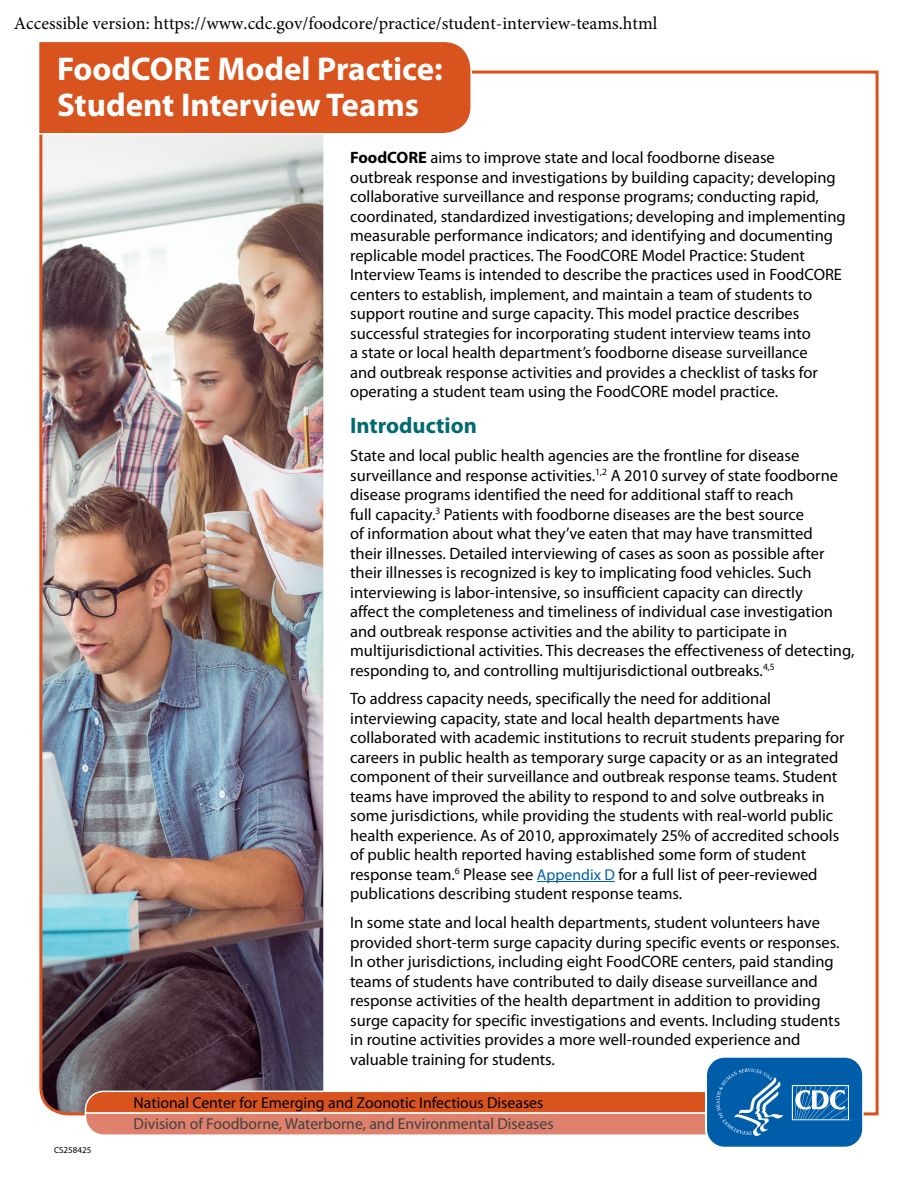
<style>
.page{position:relative;width:918px;height:1188px;background:#fff}
.page>*{position:absolute;margin:0;border:0;box-sizing:border-box;transform-origin:0 0}
.H__Title{font:700 33px/36px "Myriad Pro";color:#fff}
.t1{font:700 22.5px "Myriad Pro";color:#006a71}
.t2{font:18px "Minion Pro";color:#000}
.t3{font:16.5px/19.5px "Myriad Pro";color:#000}
.t4{font:15.75px/21.9px "Myriad Pro";color:#414042}
.t5{font:9px "Myriad Pro";color:#000}
.s1{font-weight:700}
.s2{font-size:15.75px;color:#005daa}
.s3{color:#000}
</style>
<div class="page">
<img style="left:39px;top:70px;width:840px;height:1046px">
<div style="left:39px;top:42px;width:434px;height:93px;background:#d9531e"></div>
<svg style="left:84px;top:1055px;width:780px;height:92px"></svg>
<hr style="left:537px;top:881px;width:78px;height:1px;background:#005daa">
<p class="t2" style="left:14px;top:11px;width:645px">Accessible version: https://www.cdc.gov/foodcore/practice/student-interview-teams.html</p>
<p class="H__Title" style="left:57px;top:51px;width:387px">FoodCORE Model Practice:<br>Student Interview Teams</p>
<p class="t3" style="left:350px;top:148px;width:497px"><span class="s1">FoodCORE</span> aims to improve state and local foodborne disease<br>outbreak response and investigations by building capacity; developing collaborative surveillance and response programs; conducting rapid, coordinated, standardized investigations; developing and implementing measurable performance indicators; and identifying and documenting replicable model practices. The FoodCORE Model Practice: Student Interview Teams is intended to describe the practices used in FoodCORE centers to establish, implement, and maintain a team of students to support routine and surge capacity. This model practice describes successful strategies for incorporating student interview teams into<br>a state or local health department’s foodborne disease surveillance<br>and outbreak response activities and provides a checklist of tasks for operating a student team using the FoodCORE model practice.</p>
<h1 class="t1" style="left:350px;top:413px;width:128px">Introduction</h1>
<p class="t3" style="left:350px;top:446px;width:506px">State and local public health agencies are the frontline for disease surveillance and response activities.<sup>1,2</sup> A 2010 survey of state foodborne disease programs identified the need for additional staff to reach<br>full capacity.<sup>3</sup> Patients with foodborne diseases are the best source<br>of information about what they’ve eaten that may have transmitted<br>their illnesses. Detailed interviewing of cases as soon as possible after their illnesses is recognized is key to implicating food vehicles. Such interviewing is labor-intensive, so insufficient capacity can directly<br>affect the completeness and timeliness of individual case investigation and outbreak response activities and the ability to participate in multijurisdictional activities. This decreases the effectiveness of detecting, responding to, and controlling multijurisdictional outbreaks.<sup>4,5</sup></p>
<p class="t3" style="left:350px;top:689px;width:496px">To address capacity needs, specifically the need for additional interviewing capacity, state and local health departments have collaborated with academic institutions to recruit students preparing for careers in public health as temporary surge capacity or as an integrated component of their surveillance and outbreak response teams. Student teams have improved the ability to respond to and solve outbreaks in some jurisdictions, while providing the students with real-world public health experience. As of 2010, approximately 25% of accredited schools of public health reported having established some form of student response team.<sup>6</sup> Please see <span class="s2">Appendix D</span> for a full list of peer-reviewed publications describing student response teams.</p>
<p class="t3" style="left:350px;top:913px;width:492px">In some state and local health departments, student volunteers have provided short-term surge capacity during specific events or responses.<br>In other jurisdictions, including eight FoodCORE centers, paid standing teams of students have contributed to daily disease surveillance and response activities of the health department in addition to providing surge capacity for specific investigations and events. Including students in routine activities provides a more well-rounded experience and valuable training for students.</p>
<p class="t5" style="left:54px;top:1145px;width:39px">CS258425</p>
<p class="t4" style="left:134px;top:1092px;width:422px"><span class="s3">National Center for Emerging and Zoonotic Infectious Diseases<br></span>Division of Foodborne, Waterborne, and Environmental Diseases</p>
</div>
